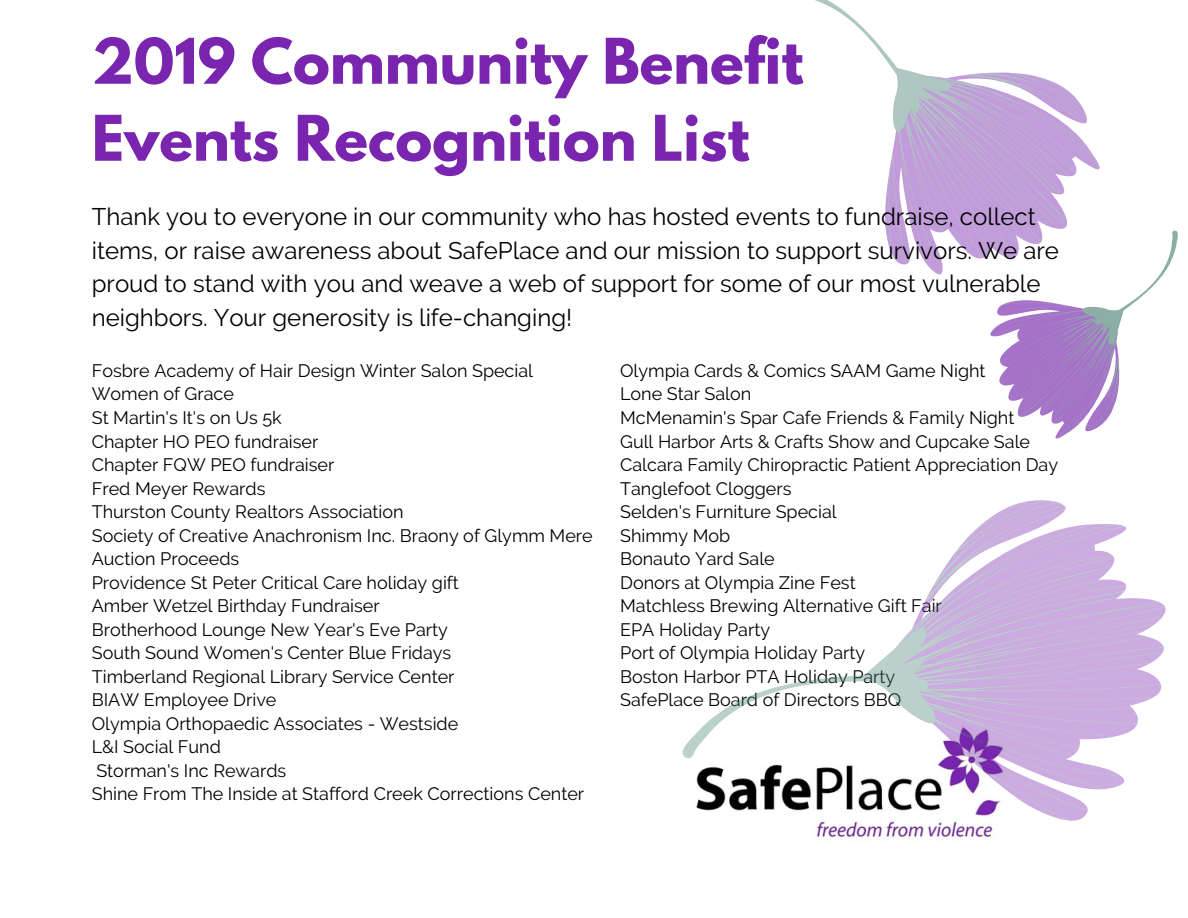
<style>
.page{position:relative;width:1188px;height:918px;background:#fff}
.page>*{position:absolute;margin:0;border:0;box-sizing:border-box;transform-origin:0 0}
.t1{font:700 55.8px/76.9px "League Spartan";color:#7925af}
.t2{font:24px/33.5px "Raleway";color:#000}
.t3{font:18px/23.5px "Raleway";color:#000}
</style>
<div class="page">
<img style="left:696px;top:807px;width:149px;height:31px">
<svg style="left:885px;top:72px;width:215px;height:203px;fill:#c29cda"></svg>
<svg style="left:815px;top:0;width:139px;height:146px"></svg>
<svg style="left:961px;top:219px;width:217px;height:220px"></svg>
<svg style="left:845px;top:807px;width:149px;height:32px"></svg>
<svg style="left:880px;top:500px;width:286px;height:333px"></svg>
<svg style="left:682px;top:615px;width:293px;height:192px"></svg>
<h1 class="t1" style="left:92px;top:30px;width:713px">2019 Community Benefit<br>Events Recognition List</h1>
<p class="t2" style="left:92px;top:200px;width:969px">Thank you to everyone in our community who has hosted events to fundraise, collect items, or raise awareness about SafePlace and our mission to support survivors. We are proud to stand with you and weave a web of support for some of our most vulnerable neighbors. Your generosity is life-changing!</p>
<p class="t3" style="left:92px;top:359px;width:503px">Fosbre Academy of Hair Design Winter Salon Special Women of Grace<br>St Martin's It's on Us 5k<br>Chapter HO PEO fundraiser<br>Chapter FQW PEO fundraiser<br>Fred Meyer Rewards<br>Thurston County Realtors Association<br>Society of Creative Anachronism Inc. Braony of Glymm Mere Auction Proceeds<br>Providence St Peter Critical Care holiday gift<br>Amber Wetzel Birthday Fundraiser<br>Brotherhood Lounge New Year's Eve Party<br>South Sound Women's Center Blue Fridays<br>Timberland Regional Library Service Center<br>BIAW Employee Drive<br>Olympia Orthopaedic Associates - Westside<br>L&amp;I Social Fund<br>Storman's Inc Rewards<br>Shine From The Inside at Stafford Creek Corrections Center</p>
<p class="t3" style="left:620px;top:359px;width:440px">Olympia Cards &amp; Comics SAAM Game Night<br>Lone Star Salon<br>McMenamin's Spar Cafe Friends &amp; Family Night<br>Gull Harbor Arts &amp; Crafts Show and Cupcake Sale<br>Calcara Family Chiropractic Patient Appreciation Day<br>Tanglefoot Cloggers<br>Selden's Furniture Special<br>Shimmy Mob<br>Bonauto Yard Sale<br>Donors at Olympia Zine Fest<br>Matchless Brewing Alternative Gift Fair<br>EPA Holiday Party<br>Port of Olympia Holiday Party<br>Boston Harbor PTA Holiday Party<br>SafePlace Board of Directors BBQ</p>
</div>
